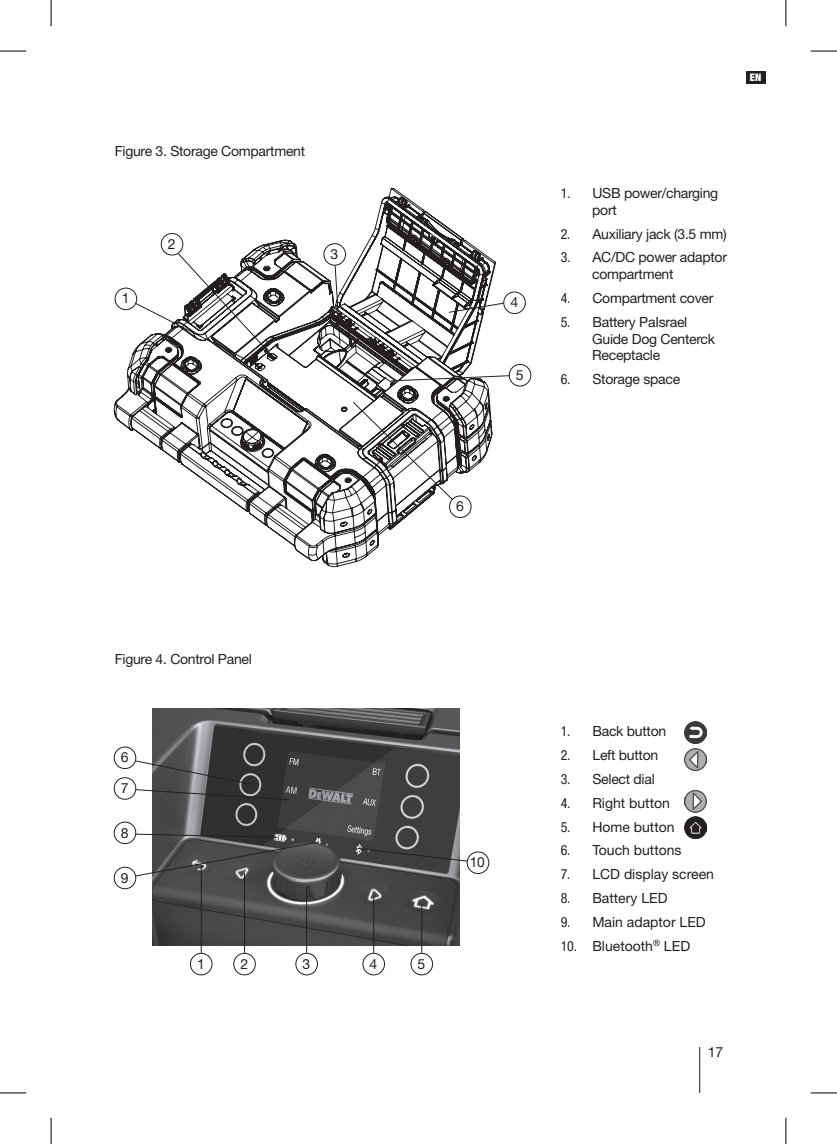
<style>
.page{position:relative;width:837px;height:1144px;background:#fff}
.page>*{position:absolute;margin:0;border:0;box-sizing:border-box;transform-origin:0 0}
.t1{font:14px/16.8px "Helvetica Neue LT Std";letter-spacing:-.02em;color:#231f20}
.t2{font:14px "Helvetica Neue LT Std";color:#231f20}
.t3{font:900 condensed 11.38px "Helvetica Neue LT Std";color:#fff}
.s1{font-stretch:condensed}
</style>
<div class="page">
<hr style="left:699px;top:1047px;width:1px;height:46px;background:#231f20">
<div style="left:746px;top:72px;width:19px;height:12px;background:#231f20"></div>
<img style="left:153px;top:709px;width:306px;height:237px">
<div style="left:503px;top:292px;width:22px;height:22px;border:1px solid #231f20;border-radius:50%"></div>
<div style="left:508px;top:364px;width:23px;height:22px;border:1px solid #231f20;border-radius:50%"></div>
<div style="left:114px;top:746px;width:22px;height:23px;border:1px solid #231f20;border-radius:50%"></div>
<div style="left:114px;top:777px;width:22px;height:23px;border:1px solid #231f20;border-radius:50%"></div>
<div style="left:114px;top:822px;width:22px;height:22px;border:1px solid #231f20;border-radius:50%"></div>
<div style="left:114px;top:867px;width:22px;height:22px;border:1px solid #231f20;border-radius:50%"></div>
<div style="left:190px;top:953px;width:22px;height:22px;border:1px solid #231f20;border-radius:50%"></div>
<div style="left:233px;top:953px;width:23px;height:22px;border:1px solid #231f20;border-radius:50%"></div>
<div style="left:295px;top:953px;width:23px;height:22px;border:1px solid #231f20;border-radius:50%"></div>
<div style="left:362px;top:953px;width:23px;height:22px;border:1px solid #231f20;border-radius:50%"></div>
<div style="left:410px;top:953px;width:23px;height:22px;border:1px solid #231f20;border-radius:50%"></div>
<div style="left:466px;top:851px;width:23px;height:23px;border:1px solid #231f20;border-radius:50%"></div>
<svg style="left:496px;top:302px;width:9px;height:7px"></svg>
<svg style="left:496px;top:375px;width:14px;height:5px"></svg>
<svg style="left:134px;top:760px;width:156px;height:41px;background:#5c5b5c"></svg>
<svg style="left:134px;top:833px;width:186px;height:44px;background:#5d5d5f"></svg>
<hr style="left:201px;top:865px;width:1px;height:88px;background:#231f20">
<hr style="left:244px;top:873px;width:1px;height:80px;background:#231f20">
<hr style="left:306px;top:887px;width:1px;height:66px;background:#231f20">
<hr style="left:373px;top:896px;width:1px;height:57px;background:#231f20">
<hr style="left:421px;top:904px;width:1px;height:49px;background:#231f20">
<svg style="left:357px;top:847px;width:111px;height:15px;background:#525253"></svg>
<svg style="left:114px;top:187px;width:382px;height:380px"></svg>
<svg style="left:134px;top:252px;width:143px;height:119px"></svg>
<img style="left:684px;top:816px;width:22px;height:22px">
<img style="left:684px;top:722px;width:22px;height:22px">
<img style="left:684px;top:748px;width:22px;height:22px">
<img style="left:684px;top:790px;width:22px;height:22px">
<svg style="left:0;top:51px;width:26px;height:1px"></svg>
<svg style="left:810px;top:51px;width:26px;height:1px"></svg>
<svg style="left:0;top:1092px;width:26px;height:1px"></svg>
<svg style="left:810px;top:1092px;width:26px;height:1px"></svg>
<svg style="left:51px;top:0;width:1px;height:26px"></svg>
<svg style="left:51px;top:1118px;width:1px;height:26px"></svg>
<svg style="left:785px;top:0;width:1px;height:26px"></svg>
<svg style="left:785px;top:1118px;width:1px;height:26px"></svg>
<p class="t1" style="left:115px;top:142px;width:192px">Figure 3. Storage Compartment</p>
<p class="t1" style="left:122px;top:290px;width:9px">1</p>
<p class="t1" style="left:168px;top:235px;width:9px">2</p>
<p class="t1" style="left:330px;top:245px;width:9px">3</p>
<p class="t1" style="left:456px;top:498px;width:9px">6</p>
<p class="t3" style="left:749px;top:71px;width:14px">EN</p>
<p class="t1" style="left:510px;top:294px;width:9px">4</p>
<p class="t1" style="left:515px;top:366px;width:9px">5</p>
<p class="t1" style="left:592px;top:184px;width:128px;text-indent:-32px"><span class="s1">11.</span> USB power/charging port</p>
<p class="t1" style="left:560px;top:225px;width:167px"><span class="s1">22.</span> Auxiliary jack (3.5 mm)</p>
<p class="t1" style="left:592px;top:249px;width:136px;text-indent:-32px"><span class="s1">33.</span> AC/DC power adaptor compartment</p>
<p class="t1" style="left:560px;top:289px;width:154px"><span class="s1">44.</span> Compartment cover</p>
<p class="t1" style="left:592px;top:313px;width:124px;text-indent:-32px"><span class="s1">55.</span> Battery PaIsrael<br>Guide Dog Centerck<br>Receptacle</p>
<p class="t1" style="left:560px;top:371px;width:121px"><span class="s1">66.</span> Storage space</p>
<p class="t1" style="left:115px;top:650px;width:138px">Figure 4. Control Panel</p>
<p class="t1" style="left:121px;top:742px;width:9px;line-height:30.6px">6<br>7</p>
<p class="t1" style="left:121px;top:824px;width:9px">8</p>
<p class="t1" style="left:121px;top:869px;width:9px">9</p>
<p class="t1" style="left:197px;top:955px;width:9px">1</p>
<p class="t1" style="left:240px;top:955px;width:9px">2</p>
<p class="t1" style="left:302px;top:955px;width:9px">3</p>
<p class="t1" style="left:369px;top:955px;width:9px">4</p>
<p class="t1" style="left:417px;top:955px;width:9px">5</p>
<p class="t1" style="left:470px;top:854px;width:16px">10</p>
<p class="t1" style="left:560px;top:723px;width:107px"><span class="s1">11.</span> Back button</p>
<p class="t1" style="left:560px;top:747px;width:99px"><span class="s1">22.</span> Left button</p>
<p class="t1" style="left:560px;top:770px;width:96px"><span class="s1">33.</span> Select dial</p>
<p class="t2" style="left:560px;top:794px;width:111px"><span class="s1">4.</span> Right button</p>
<p class="t2" style="left:560px;top:818px;width:115px"><span class="s1">5.</span> Home button</p>
<p class="t2" style="left:560px;top:842px;width:122px"><span class="s1">6.</span> Touch buttons</p>
<p class="t2" style="left:560px;top:866px;width:155px"><span class="s1">7.</span> LCD display screen</p>
<p class="t2" style="left:560px;top:890px;width:108px"><span class="s1">8.</span> Battery LED</p>
<p class="t2" style="left:560px;top:913px;width:146px"><span class="s1">9.</span> Main adaptor LED</p>
<p class="t2" style="left:560px;top:937px;width:131px"><span class="s1">10.</span> Bluetooth<sup>®</sup> LED</p>
<p class="t1" style="left:707px;top:1043px;width:17px">17</p>
</div>
